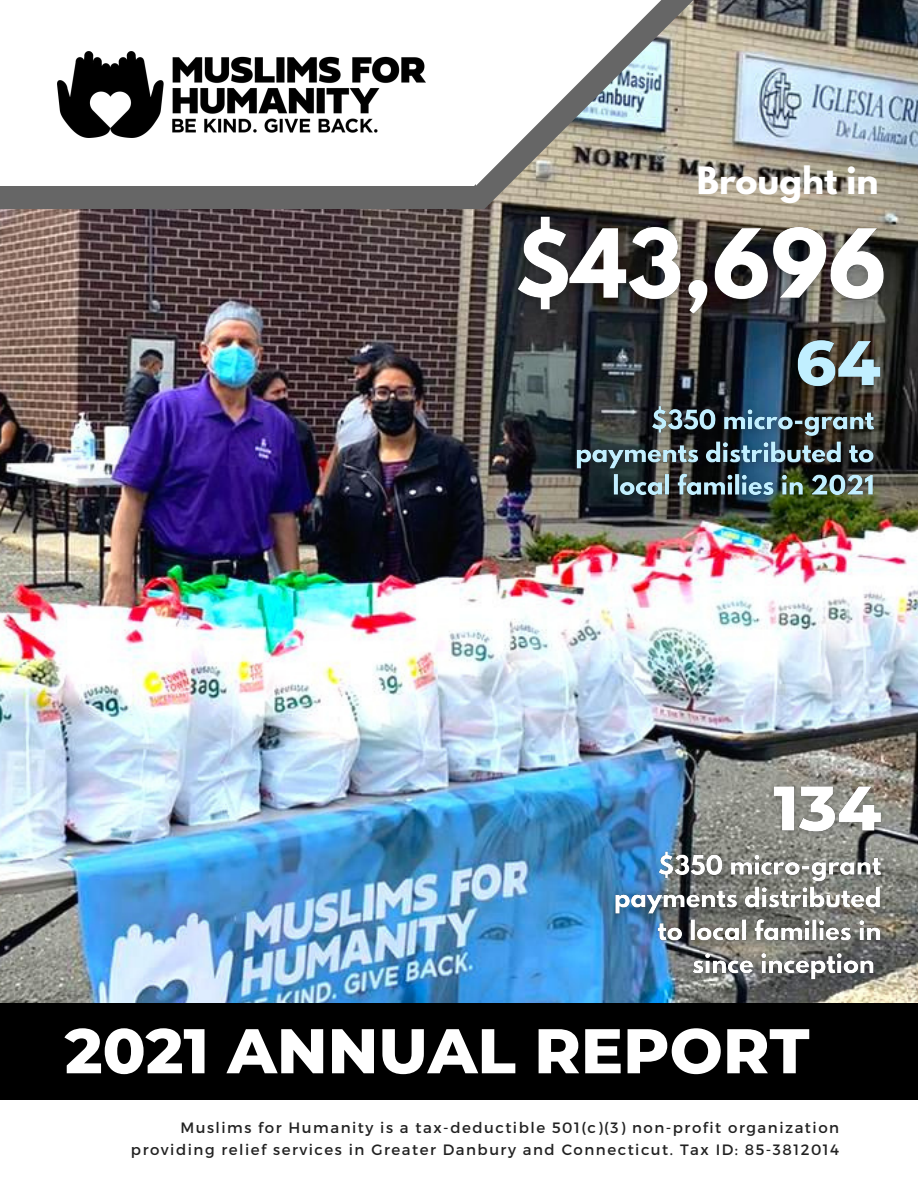
<style>
.page{position:relative;width:918px;height:1188px;background:#fff}
.page>*{position:absolute;margin:0;border:0;box-sizing:border-box;transform-origin:0 0}
.t1{font:800 63px "Montserrat";color:#fff}
.t2{font:700 33.3px "League Spartan";color:#fff}
.t3{font:15px/22.5px "Montserrat";letter-spacing:.1em;color:#222;text-align:right}
</style>
<div class="page">
<img style="left:0;top:0;width:918px;height:1003px">
<div style="left:0;top:0;width:484px;height:187px;background:#fff"></div>
<div style="left:0;top:186px;width:484px;height:23px;background:#666"></div>
<svg style="left:474px;top:184px;width:223px;height:25px;background:#ada490"></svg>
<svg style="left:476px;top:0;width:236px;height:186px"></svg>
<img style="left:58px;top:51px;width:368px;height:87px">
<div style="left:0;top:1003px;width:918px;height:97px;background:#000"></div>
<img style="left:562px;top:351px;width:333px;height:168px">
<img style="left:494px;top:198px;width:424px;height:153px">
<img style="left:600px;top:759px;width:295px;height:239px">
<p class="t2" style="left:697px;top:164px;width:183px">Brought in</p>
<p class="t1" style="left:65px;top:1012px;width:746px">2021 ANNUAL REPORT</p>
<p class="t3" style="left:131px;top:1115px;width:710px">Muslims for Humanity is a tax-deductible 501(c)(3) non-profit organization providing relief services in Greater Danbury and Connecticut. Tax ID: 85-3812014</p>
</div>
